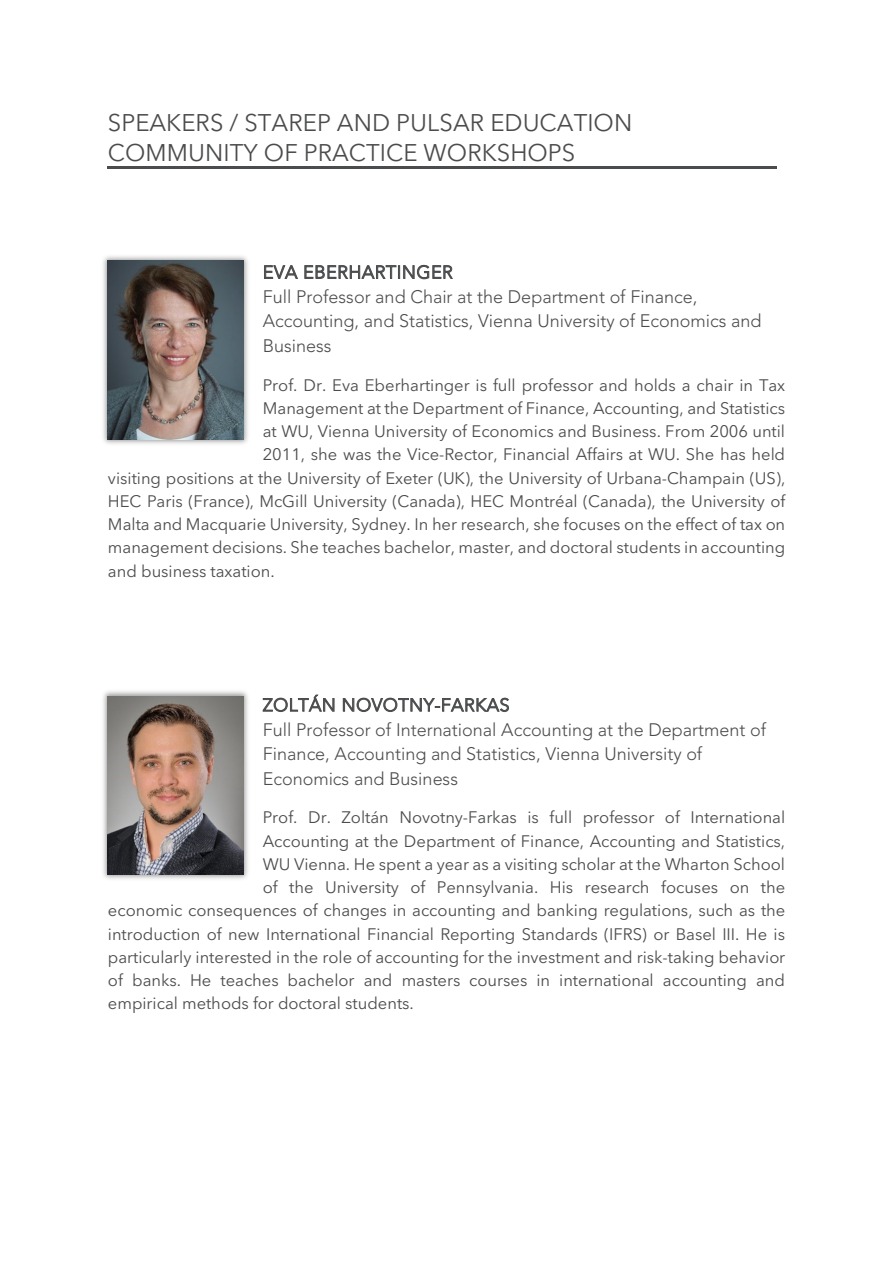
<style>
.page{position:relative;width:893px;height:1263px;background:#fff}
.page>*{position:absolute;margin:0;border:0;box-sizing:border-box;transform-origin:0 0}
.t1{font:24px/29.4px "Avenir Next Cyr";color:#4b4c4d}
.t2{font:300 18px/24.5px "Avenir LT Std";color:#4b4c4d}
.t3{font:16.5px "Avenir Next Cyr";color:#4b4c4d}
</style>
<div class="page">
<hr style="left:107px;top:167px;width:669px;height:2px;background:#4b4c4d">
<svg style="left:264px;top:265px;width:34px;height:14px"></svg>
<svg style="left:304px;top:265px;width:149px;height:14px"></svg>
<svg style="left:263px;top:695px;width:72px;height:17px"></svg>
<svg style="left:343px;top:698px;width:166px;height:14px"></svg>
<img style="left:103px;top:256px;width:145px;height:188px">
<img style="left:108px;top:261px;width:135px;height:178px">
<img style="left:103px;top:691px;width:145px;height:188px">
<img style="left:108px;top:696px;width:135px;height:178px">
<h1 class="t1" style="left:108px;top:108px;width:526px">SPEAKERS / STAREP AND PULSAR EDUCATION<br>COMMUNITY OF PRACTICE WORKSHOPS</h1>
<p class="t2" style="left:263px;top:260px;width:500px">EVA EBERHARTINGER<br>Full Professor and Chair at the Department of Finance, Accounting, and Statistics, Vienna University of Economics and Business</p>
<p class="t3" style="left:263px;top:375px;width:524px">Prof. Dr. Eva Eberhartinger is full professor and holds a chair in Tax</p>
<p class="t3" style="left:263px;top:398px;width:524px">Management at the Department of Finance, Accounting, and Statistics</p>
<p class="t3" style="left:263px;top:421px;width:524px">at WU, Vienna University of Economics and Business. From 2006 until</p>
<p class="t3" style="left:263px;top:445px;width:524px">2011, she was the Vice-Rector, Financial Affairs at WU. She has held</p>
<p class="t3" style="left:108px;top:468px;width:679px">visiting positions at the University of Exeter (UK), the University of Urbana-Champain (US),</p>
<p class="t3" style="left:108px;top:491px;width:679px">HEC Paris (France), McGill University (Canada), HEC Montréal (Canada), the University of</p>
<p class="t3" style="left:108px;top:514px;width:679px">Malta and Macquarie University, Sydney. In her research, she focuses on the effect of tax on</p>
<p class="t3" style="left:108px;top:538px;width:679px">management decisions. She teaches bachelor, master, and doctoral students in accounting</p>
<p class="t3" style="left:108px;top:561px;width:168px">and business taxation.</p>
<p class="t2" style="left:263px;top:693px;width:505px">ZOLTÁN NOVOTNY-FARKAS<br>Full Professor of International Accounting at the Department of Finance, Accounting and Statistics, Vienna University of Economics and Business</p>
<p class="t3" style="left:263px;top:808px;width:524px">Prof. Dr. Zoltán Novotny-Farkas is full professor of International</p>
<p class="t3" style="left:263px;top:831px;width:524px">Accounting at the Department of Finance, Accounting and Statistics,</p>
<p class="t3" style="left:263px;top:854px;width:524px">WU Vienna. He spent a year as a visiting scholar at the Wharton School</p>
<p class="t3" style="left:263px;top:877px;width:524px">of the University of Pennsylvania. His research focuses on the</p>
<p class="t3" style="left:108px;top:901px;width:679px">economic consequences of changes in accounting and banking regulations, such as the</p>
<p class="t3" style="left:108px;top:924px;width:679px">introduction of new International Financial Reporting Standards (IFRS) or Basel III. He is</p>
<p class="t3" style="left:108px;top:947px;width:679px">particularly interested in the role of accounting for the investment and risk-taking behavior</p>
<p class="t3" style="left:108px;top:970px;width:678px">of banks. He teaches bachelor and masters courses in international accounting and</p>
<p class="t3" style="left:108px;top:994px;width:307px">empirical methods for doctoral students.</p>
</div>
